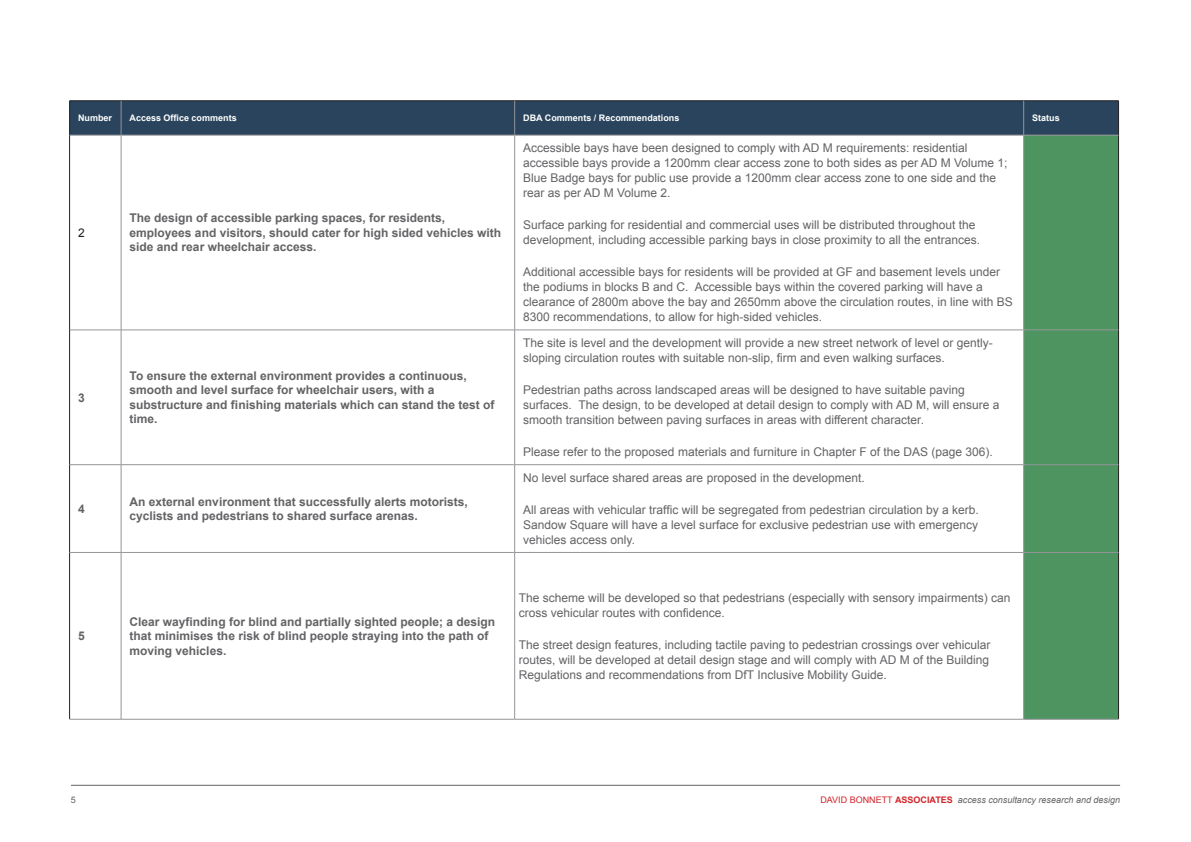
<style>
.page{position:relative;width:1191px;height:842px;background:#fff}
.page>*{position:absolute;margin:0;border:0;box-sizing:border-box;transform-origin:0 0}
.Body_New{font:12px/15px "Arial";color:#636366}
._1_1_Sub_heading{font:700 12px/14.4px "Arial";color:#636366}
.Table_body{font:700 12px "Arial";color:#636366}
.Table_body-2{font:12px "Arial";color:#231f20}
.Table_heading{font:700 9px "Arial";color:#fff}
.t1{font:italic 9px "Arial";color:#636366}
.t2{font:9px "Arial";color:#636366}
.s1{font-style:normal;color:#d1232a}
.s2{font-weight:700;font-style:normal;color:#d1232a}
</style>
<div class="page">
<hr style="left:71px;top:785px;width:1049px;height:1px;background:#636366">
<div style="left:70px;top:102px;width:1048px;height:33px;background:#29445c"></div>
<div style="left:1024px;top:136px;width:94px;height:583px;background:#4d9460"></div>
<div style="left:1023px;top:330px;width:95px;height:135px;background:#4d9460"></div>
<hr style="left:69px;top:101px;width:52px;height:1px;background:#231f20">
<hr style="left:69px;top:101px;width:1px;height:34px;background:#231f20">
<hr style="left:121px;top:101px;width:393px;height:1px;background:#231f20">
<hr style="left:514px;top:101px;width:509px;height:1px;background:#231f20">
<hr style="left:1023px;top:101px;width:95px;height:1px;background:#231f20">
<hr style="left:1118px;top:101px;width:1px;height:34px;background:#231f20">
<hr style="left:69px;top:135px;width:1px;height:195px;background:#231f20">
<hr style="left:1118px;top:135px;width:1px;height:195px;background:#231f20">
<hr style="left:69px;top:330px;width:1px;height:135px;background:#231f20">
<hr style="left:1118px;top:330px;width:1px;height:135px;background:#231f20">
<hr style="left:69px;top:465px;width:1px;height:87px;background:#231f20">
<hr style="left:1118px;top:465px;width:1px;height:87px;background:#231f20">
<hr style="left:69px;top:552px;width:1px;height:167px;background:#231f20">
<hr style="left:1118px;top:552px;width:1px;height:167px;background:#231f20">
<hr style="left:121px;top:101px;width:1px;height:34px;background:#939598">
<hr style="left:514px;top:101px;width:1px;height:34px;background:#939598">
<hr style="left:1023px;top:101px;width:1px;height:34px;background:#939598">
<hr style="left:70px;top:135px;width:51px;height:1px;background:#939598">
<hr style="left:121px;top:135px;width:393px;height:1px;background:#939598">
<hr style="left:121px;top:135px;width:1px;height:195px;background:#939598">
<hr style="left:514px;top:135px;width:509px;height:1px;background:#939598">
<hr style="left:514px;top:135px;width:1px;height:195px;background:#939598">
<hr style="left:1023px;top:135px;width:95px;height:1px;background:#939598">
<hr style="left:1023px;top:135px;width:1px;height:195px;background:#939598">
<hr style="left:70px;top:330px;width:51px;height:1px;background:#939598">
<hr style="left:121px;top:330px;width:393px;height:1px;background:#939598">
<hr style="left:121px;top:330px;width:1px;height:134px;background:#939598">
<hr style="left:514px;top:330px;width:509px;height:1px;background:#939598">
<hr style="left:514px;top:330px;width:1px;height:134px;background:#939598">
<hr style="left:1023px;top:330px;width:95px;height:1px;background:#939598">
<hr style="left:1023px;top:330px;width:1px;height:134px;background:#939598">
<hr style="left:70px;top:464px;width:51px;height:1px;background:#939598">
<hr style="left:121px;top:464px;width:393px;height:1px;background:#939598">
<hr style="left:121px;top:465px;width:1px;height:87px;background:#939598">
<hr style="left:514px;top:464px;width:509px;height:1px;background:#939598">
<hr style="left:514px;top:465px;width:1px;height:87px;background:#939598">
<hr style="left:1023px;top:464px;width:95px;height:1px;background:#939598">
<hr style="left:1023px;top:465px;width:1px;height:87px;background:#939598">
<hr style="left:70px;top:552px;width:51px;height:1px;background:#939598">
<hr style="left:121px;top:552px;width:393px;height:1px;background:#939598">
<hr style="left:121px;top:553px;width:1px;height:166px;background:#939598">
<hr style="left:514px;top:552px;width:509px;height:1px;background:#939598">
<hr style="left:514px;top:553px;width:1px;height:166px;background:#939598">
<hr style="left:1023px;top:552px;width:95px;height:1px;background:#939598">
<hr style="left:1023px;top:553px;width:1px;height:166px;background:#939598">
<hr style="left:69px;top:719px;width:52px;height:1px;background:#939598">
<hr style="left:121px;top:719px;width:393px;height:1px;background:#939598">
<hr style="left:514px;top:719px;width:509px;height:1px;background:#939598">
<hr style="left:1023px;top:719px;width:95px;height:1px;background:#939598">
<p class="Table_heading" style="left:78px;top:112px;width:36px">Number</p>
<p class="Table_heading" style="left:130px;top:112px;width:109px">Access Office comments</p>
<p class="Table_heading" style="left:523px;top:112px;width:158px">DBA Comments / Recommendations</p>
<p class="Table_heading" style="left:1032px;top:112px;width:29px">Status</p>
<p class="Table_body-2" style="left:78px;top:225px;width:8px">2</p>
<p class="_1_1_Sub_heading" style="left:130px;top:211px;width:373px">The design of accessible parking spaces, for residents, employees and visitors, should cater for high sided vehicles with side and rear wheelchair access.</p>
<p class="Table_body" style="left:78px;top:389px;width:8px">3</p>
<p class="_1_1_Sub_heading" style="left:130px;top:369px;width:366px">To ensure the external environment provides a continuous, smooth and level surface for wheelchair users, with a substructure and finishing materials which can stand the test of time.</p>
<p class="Table_body" style="left:78px;top:501px;width:8px">4</p>
<p class="_1_1_Sub_heading" style="left:130px;top:495px;width:340px">An external environment that successfully alerts motorists, cyclists and pedestrians to shared surface arenas.</p>
<p class="Body_New" style="left:523px;top:141px;width:486px">Accessible bays have been designed to comply with AD M requirements: residential accessible bays provide a 1200mm clear access zone to both sides as per AD M Volume 1; Blue Badge bays for public use provide a 1200mm clear access zone to one side and the rear as per AD M Volume 2.</p>
<p class="Body_New" style="left:523px;top:218px;width:458px">Surface parking for residential and commercial uses will be distributed throughout the development, including accessible parking bays in close proximity to all the entrances.</p>
<p class="Body_New" style="left:523px;top:265px;width:491px">Additional accessible bays for residents will be provided at GF and basement levels under the podiums in blocks B and C. Accessible bays within the covered parking will have a clearance of 2800m above the bay and 2650mm above the circulation routes, in line with BS 8300 recommendations, to allow for high-sided vehicles.</p>
<p class="Body_New" style="left:523px;top:336px;width:471px">The site is level and the development will provide a new street network of level or gently&shy;sloping circulation routes with suitable non-slip, firm and even walking surfaces.</p>
<p class="Body_New" style="left:523px;top:383px;width:478px">Pedestrian paths across landscaped areas will be designed to have suitable paving surfaces. The design, to be developed at detail design to comply with AD M, will ensure a smooth transition between paving surfaces in areas with different character.</p>
<p class="Body_New" style="left:523px;top:445px;width:471px">Please refer to the proposed materials and furniture in Chapter F of the DAS (page 306).</p>
<p class="Body_New" style="left:523px;top:470px;width:343px">No level surface shared areas are proposed in the development.</p>
<p class="Body_New" style="left:523px;top:502px;width:457px;text-align:justify">All areas with vehicular traffic will be segregated from pedestrian circulation by a kerb.<br>Sandow Square will have a level surface for exclusive pedestrian use with emergency vehicles access only.</p>
<p class="Table_body" style="left:78px;top:628px;width:8px">5</p>
<p class="_1_1_Sub_heading" style="left:130px;top:615px;width:367px">Clear wayfinding for blind and partially sighted people; a design that minimises the risk of blind people straying into the path of moving vehicles.</p>
<p class="Body_New" style="left:518px;top:590px;width:493px">The scheme will be developed so that pedestrians (especially with sensory impairments) can cross vehicular routes with confidence.</p>
<p class="Body_New" style="left:518px;top:637px;width:473px;text-align:justify">The street design features, including tactile paving to pedestrian crossings over vehicular routes, will be developed at detail design stage and will comply with AD M of the Building Regulations and recommendations from DfT Inclusive Mobility Guide.</p>
<p class="t2" style="left:71px;top:794px;width:7px">5</p>
<p class="t1" style="left:820px;top:794px;width:301px"><span class="s1">DAVID BONNETT</span> <span class="s2">ASSOCIATES</span> access consultancy research and design</p>
</div>
